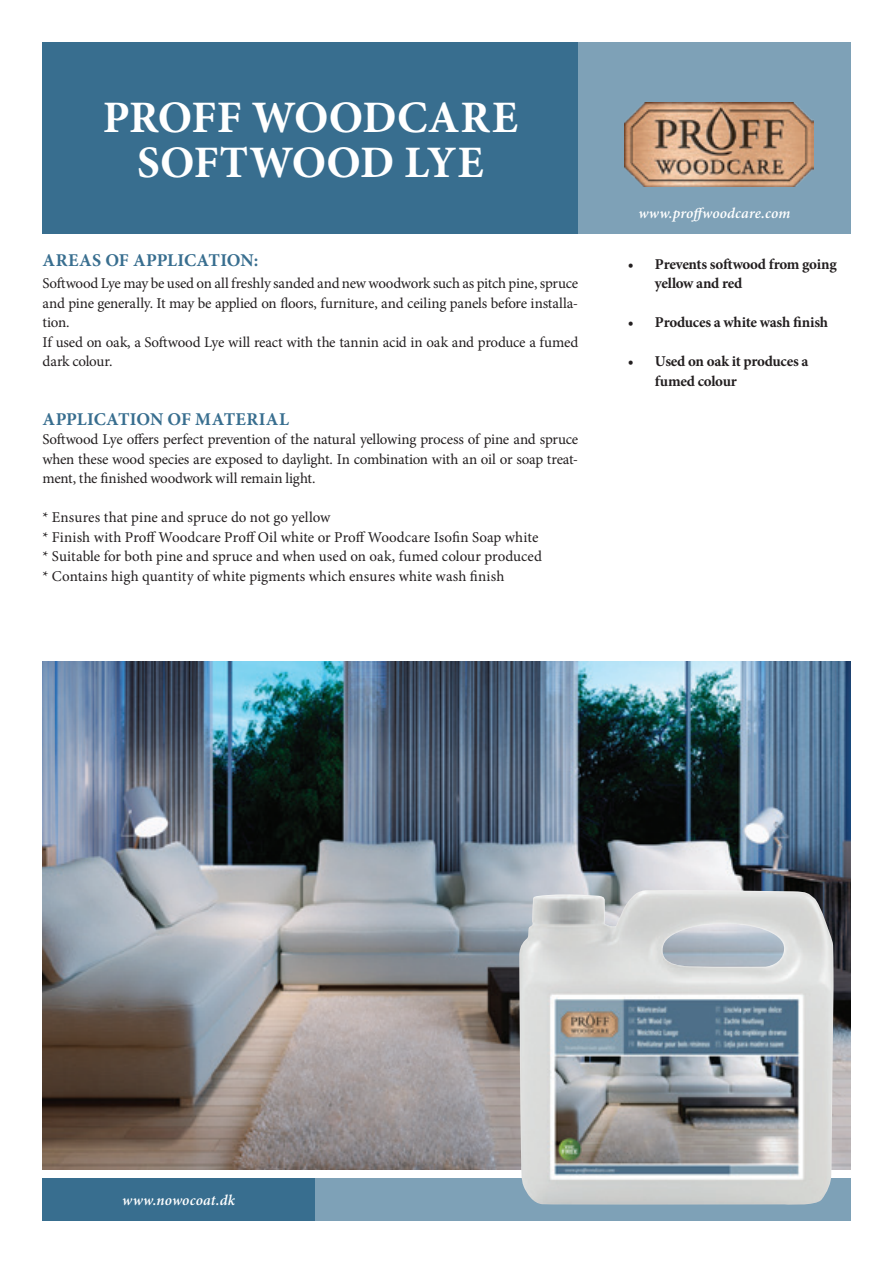
<style>
.page{position:relative;width:893px;height:1263px;background:#fff}
.page>*{position:absolute;margin:0;border:0;box-sizing:border-box;transform-origin:0 0}
.t1{font:700 45px/45px "Minion Pro";letter-spacing:.005em;color:#fff;text-align:center}
.t2{font:700 18px "Minion Pro";letter-spacing:.015em;color:#386e8f}
.t3{font:15px/19.5px "Minion Pro";letter-spacing:-.005em;color:#231f20}
.t4{font:700 15px/19.5px "Minion Pro";letter-spacing:-.015em;color:#231f20}
.t5{font:italic 600 15px "Minion Pro";letter-spacing:.01em;color:#fff}
</style>
<div class="page">
<img style="left:43px;top:662px;width:807px;height:507px">
<div style="left:43px;top:43px;width:535px;height:191px;background:#386e8f"></div>
<div style="left:578px;top:43px;width:272px;height:191px;background:#7ea1b7"></div>
<div style="left:315px;top:1178px;width:535px;height:42px;background:#7ea1b7"></div>
<div style="left:43px;top:1178px;width:272px;height:42px;background:#386e8f"></div>
<img style="left:624px;top:102px;width:190px;height:85px">
<img style="left:519px;top:890px;width:315px;height:315px">
<h1 class="t1" style="left:103px;top:95px;width:416px">PROFF WOODCARE<br>SOFTWOOD LYE</h1>
<p class="t2" style="left:43px;top:248px;width:217px">AREAS OF APPLICATION:</p>
<p class="t3" style="left:43px;top:274px;width:537px">Softwood Lye may be used on all freshly sanded and new woodwork such as pitch pine, spruce and pine generally. It may be applied on floors, furniture, and ceiling panels before installa&shy;tion.<br>If used on oak, a Softwood Lye will react with the tannin acid in oak and produce a fumed dark colour.</p>
<p class="t2" style="left:43px;top:406px;width:248px">APPLICATION OF MATERIAL</p>
<p class="t3" style="left:43px;top:430px;width:537px;text-align:justify">Softwood Lye offers perfect prevention of the natural yellowing process of pine and spruce when these wood species are exposed to daylight. In combination with an oil or soap treat&shy;ment, the finished woodwork will remain light.</p>
<p class="t3" style="left:43px;top:508px;width:501px">* Ensures that pine and spruce do not go yellow<br>* Finish with Proff Woodcare Proff Oil white or Proff Woodcare Isofin Soap white * Suitable for both pine and spruce and when used on oak, fumed colour produced * Contains high quantity of white pigments which ensures white wash finish</p>
<p class="t5" style="left:638px;top:203px;width:154px">www.proffwoodcare.com</p>
<p class="t4" style="left:655px;top:254px;width:183px;text-indent:-27px">• Prevents softwood from going yellow and red</p>
<p class="t4" style="left:628px;top:312px;width:202px">• Produces a white wash finish</p>
<p class="t4" style="left:655px;top:351px;width:155px;text-indent:-27px">• Used on oak it produces a fumed colour</p>
<p class="t5" style="left:122px;top:1189px;width:114px">www.nowocoat.dk</p>
</div>
